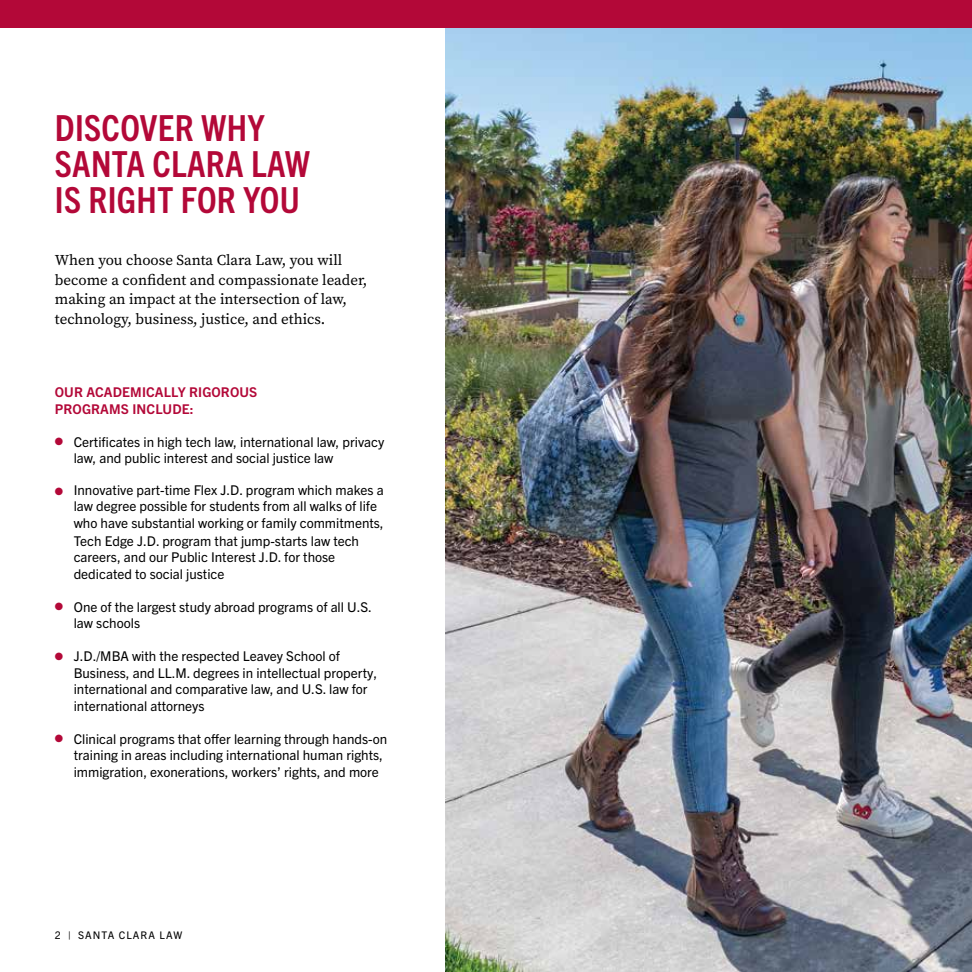
<style>
.page{position:relative;width:972px;height:972px;background:#fff}
.page>*{position:absolute;margin:0;border:0;box-sizing:border-box;transform-origin:0 0}
.t1{font:700 condensed 36px/36px "Trade Gothic Next LT Pro";letter-spacing:.01em;color:#b30838}
.t2{font:15px/19.6px "Source Serif Pro";color:#000}
.t3{font:13.5px/16.5px "Trade Gothic Next LT Pro";color:#000}
.t4{font:700 13.5px/16.5px "Trade Gothic Next LT Pro";letter-spacing:.01em;color:#b30838}
.t5{font:10.5px "Trade Gothic Next LT Pro";letter-spacing:.1em;color:#000}
.s1{color:#b30838}
</style>
<div class="page">
<img style="left:446px;top:28px;width:526px;height:944px">
<div style="left:0;top:0;width:972px;height:28px;background:#b30838"></div>
<h1 class="t1" style="left:55px;top:107px;width:257px">DISCOVER WHY<br>SANTA CLARA LAW<br>IS RIGHT FOR YOU</h1>
<p class="t2" style="left:55px;top:251px;width:314px">When you choose Santa Clara Law, you will become a confident and compassionate leader, making an impact at the intersection of law, technology, business, justice, and ethics.</p>
<p class="t4" style="left:55px;top:383px;width:204px">OUR ACADEMICALLY RIGOROUS<br>PROGRAMS INCLUDE:</p>
<p class="t3" style="left:74px;top:433px;width:312px;text-indent:-19px"><span class="s1">●</span> Certificates in high tech law, international law, privacy law, and public interest and social justice law</p>
<p class="t3" style="left:74px;top:481px;width:312px;text-indent:-19px"><span class="s1">●</span> Innovative part-time Flex J.D. program which makes a law degree possible for students from all walks of life who have substantial working or family commitments,</p>
<p class="t3" style="left:74px;top:532px;width:287px">Tech Edge J.D. program that jump-starts law tech careers, and our Public Interest J.D. for those dedicated to social justice</p>
<p class="t3" style="left:74px;top:598px;width:300px;text-indent:-19px"><span class="s1">●</span> One of the largest study abroad programs of all U.S. law schools</p>
<p class="t3" style="left:74px;top:647px;width:305px;text-indent:-19px"><span class="s1">●</span> J.D./MBA with the respected Leavey School of Business, and LL.M. degrees in intellectual property, international and comparative law, and U.S. law for international attorneys</p>
<p class="t3" style="left:74px;top:730px;width:315px;text-indent:-19px"><span class="s1">●</span> Clinical programs that offer learning through hands-on training in areas including international human rights, immigration, exonerations, workers’ rights, and more</p>
<p class="t5" style="left:55px;top:927px;width:129px">2 | SANTA CLARA LAW</p>
</div>
